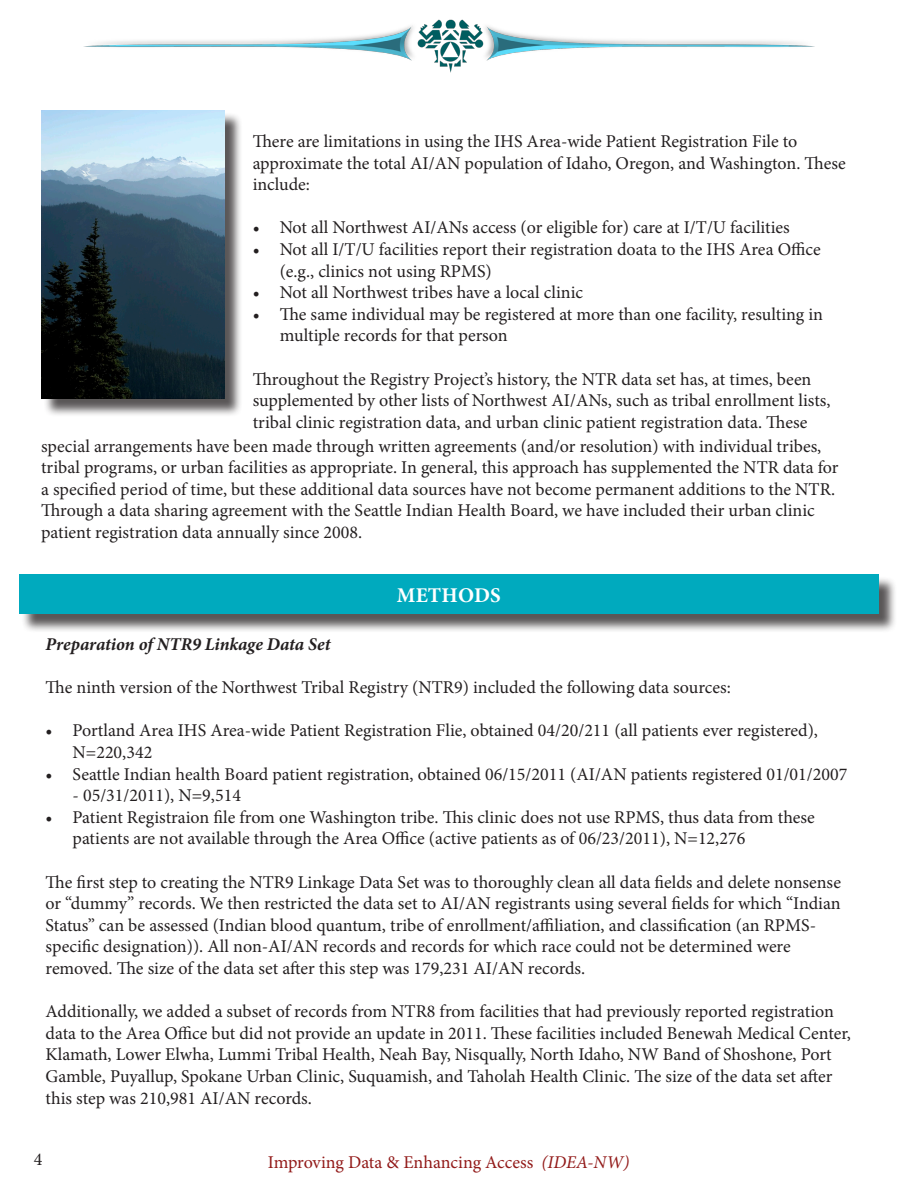
<style>
.page{position:relative;width:918px;height:1188px;background:#fff}
.page>*{position:absolute;margin:0;border:0;box-sizing:border-box;transform-origin:0 0}
.t1{font:700 21px "Minion Pro";letter-spacing:.005em;color:#fff}
.t2{font:18px/21.6px "Minion Pro";color:#231f20}
.t3{font:18px "Minion Pro";letter-spacing:-.005em;color:#921a19}
.t4{font:italic 700 18px "Minion Pro";letter-spacing:-.005em;color:#231f20}
.s1{font-style:italic}
</style>
<div class="page">
<img style="left:83px;top:25px;width:330px;height:36px">
<img style="left:417px;top:19px;width:59px;height:54px">
<img style="left:476px;top:24px;width:339px;height:37px">
<div style="left:43px;top:112px;width:200px;height:306px;background:#231f20;opacity:.75"></div>
<img style="left:41px;top:110px;width:183px;height:289px">
<div style="left:21px;top:576px;width:877px;height:57px;background:#231f20;opacity:.75"></div>
<div style="left:19px;top:574px;width:860px;height:40px;background:#00aabe"></div>
<p class="t2" style="left:253px;top:131px;width:595px">There are limitations in using the IHS Area-wide Patient Registration File to approximate the total AI/AN population of Idaho, Oregon, and Washington. These include:</p>
<p class="t2" style="left:253px;top:217px;width:539px">• Not all Northwest AI/ANs access (or eligible for) care at I/T/U facilities</p>
<p class="t2" style="left:280px;top:239px;width:543px;text-indent:-27px">• Not all I/T/U facilities report their registration doata to the IHS Area Office (e.g., clinics not using RPMS)</p>
<p class="t2" style="left:253px;top:282px;width:332px">• Not all Northwest tribes have a local clinic</p>
<p class="t2" style="left:280px;top:303px;width:545px;text-indent:-27px">• The same individual may be registered at more than one facility, resulting in multiple records for that person</p>
<p class="t2" style="left:253px;top:368px;width:579px">Throughout the Registry Project’s history, the NTR data set has, at times, been supplemented by other lists of Northwest AI/ANs, such as tribal enrollment lists, tribal clinic registration data, and urban clinic patient registration data. These</p>
<p class="t2" style="left:41px;top:435px;width:799px">special arrangements have been made through written agreements (and/or resolution) with individual tribes, tribal programs, or urban facilities as appropriate. In general, this approach has supplemented the NTR data for a specified period of time, but these additional data sources have not become permanent additions to the NTR.<br>Through a data sharing agreement with the Seattle Indian Health Board, we have included their urban clinic patient registration data annually since 2008.</p>
<p class="t1" style="left:397px;top:580px;width:106px">METHODS</p>
<p class="t4" style="left:46px;top:631px;width:286px">Preparation of NTR9 Linkage Data Set</p>
<p class="t2" style="left:46px;top:677px;width:687px">The ninth version of the Northwest Tribal Registry (NTR9) included the following data sources:</p>
<p class="t2" style="left:73px;top:720px;width:747px;text-indent:-27px">• Portland Area IHS Area-wide Patient Registration Flie, obtained 04/20/211 (all patients ever registered),<br>N=220,342</p>
<p class="t2" style="left:46px;top:763px;width:803px">• Seattle Indian health Board patient registration, obtained 06/15/2011 (AI/AN patients registered 01/01/2007</p>
<p class="t2" style="left:73px;top:785px;width:170px">- 05/31/2011), N=9,514</p>
<p class="t2" style="left:73px;top:806px;width:744px;text-indent:-27px">• Patient Registraion file from one Washington tribe. This clinic does not use RPMS, thus data from these patients are not available through the Area Office (active patients as of 06/23/2011), N=12,276</p>
<p class="t2" style="left:46px;top:871px;width:797px">The first step to creating the NTR9 Linkage Data Set was to thoroughly clean all data fields and delete nonsense or “dummy” records. We then restricted the data set to AI/AN registrants using several fields for which “Indian Status” can be assessed (Indian blood quantum, tribe of enrollment/affiliation, and classification (an RPMS&shy;specific designation)). All non-AI/AN records and records for which race could not be determined were removed. The size of the data set after this step was 179,231 AI/AN records.</p>
<p class="t2" style="left:46px;top:1001px;width:807px">Additionally, we added a subset of records from NTR8 from facilities that had previously reported registration data to the Area Office but did not provide an update in 2011. These facilities included Benewah Medical Center, Klamath, Lower Elwha, Lummi Tribal Health, Neah Bay, Nisqually, North Idaho, NW Band of Shoshone, Port Gamble, Puyallup, Spokane Urban Clinic, Suquamish, and Taholah Health Clinic. The size of the data set after this step was 210,981 AI/AN records.</p>
<p class="t2" style="left:34px;top:1149px;width:10px">4</p>
<p class="t3" style="left:268px;top:1150px;width:363px">Improving Data &amp; Enhancing Access <span class="s1">(IDEA-NW)</span></p>
</div>
